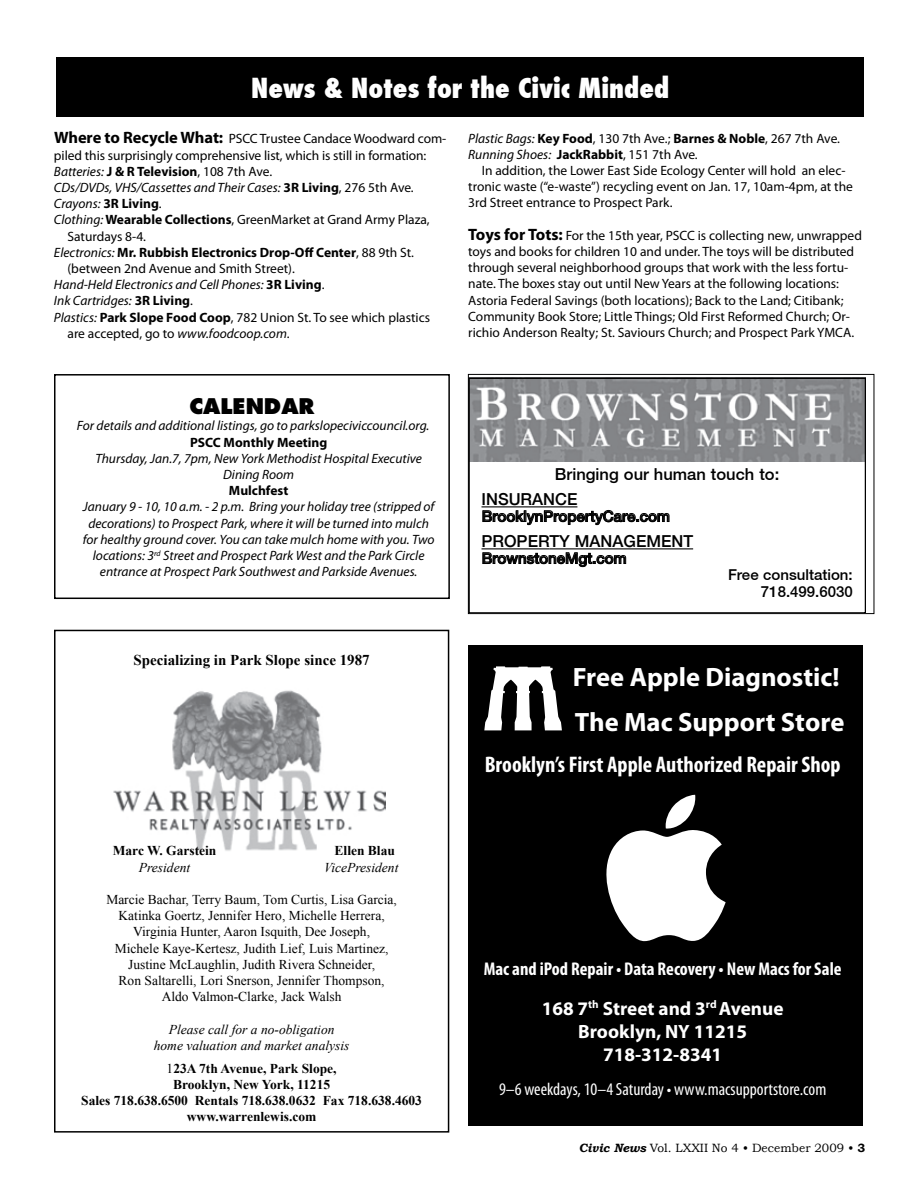
<style>
.page{position:relative;width:918px;height:1188px;background:#fff}
.page>*{position:absolute;margin:0;border:0;box-sizing:border-box;transform-origin:0 0}
.t1{font:800 condensed 27px "Futura";color:#fff}
.t2{font:700 26.55px/44.2px "Myriad Pro";color:#fff}
.t3{font:700 condensed 22.65px "Myriad Pro";color:#fff}
.t4{font:800 21px "Futura Std";color:#000}
.t5{font:700 19.2px/23.1px "Myriad Pro";color:#fff;text-align:center}
.t6{font:700 condensed 18.45px "Myriad Pro";color:#fff}
.t7{font:condensed 17.7px "Myriad Pro";color:#fff}
.t8{font:16.5px/25.5px "Context Reprise Medium S Si";color:#000}
.t9{font:15px/16.5px "Context Reprise Medium S Si";color:#000;text-align:right}
.t10{font:700 15px "Times New Roman";color:#000}
.t11{font:13.5px/16.2px "Myriad Pro";color:#000}
.t12{font:italic 13.5px/16.2px "Myriad Pro";color:#000;text-align:center}
.t13{font:13.5px/16.2px "Times New Roman";color:#000;text-align:center}
.t14{font:700 13.5px/16.2px "Times New Roman";color:#000;text-align:center}
.t15{font:700 13.5px "Myriad Pro";color:#000}
.t16{font:italic 13.5px/16.2px "Times New Roman";color:#000;text-align:center}
.t17{font:12px "Bookman Old Style";color:#000}
.s1{font-weight:700;font-size:16.5px}
.s2{font-weight:400;font-style:italic}
.s3{font-weight:400}
.s4{font-weight:700;font-style:normal}
.s5{font-style:normal}
.s6{font-style:italic}
.s7{font-weight:700}
.s8{font-weight:700;font-style:italic}
</style>
<div class="page">
<div style="left:54px;top:374px;width:396px;height:225px;border:2px solid #000"></div>
<div style="left:56px;top:57px;width:808px;height:60px;background:#000"></div>
<img style="left:113px;top:690px;width:273px;height:161px">
<div style="left:54px;top:630px;width:395px;height:503px;border:2px solid #000"></div>
<svg style="left:470px;top:377px;width:395px;height:235px"></svg>
<div style="left:468px;top:374px;width:406px;height:240px;border:1px solid #000"></div>
<div style="left:468px;top:645px;width:395px;height:481px;background:#000"></div>
<svg style="left:484px;top:666px;width:78px;height:64px"></svg>
<svg style="left:606px;top:795px;width:120px;height:146px"></svg>
<h1 class="t1" style="left:251px;top:70px;width:420px">News &amp; Notes for the Civic Minded</h1>
<p class="t11" style="left:54px;top:131px;width:394px"><span class="s1">Where to Recycle What:</span> PSCC Trustee Candace Woodward com-</p>
<p class="t11" style="left:54px;top:147px;width:374px">piled this surprisingly comprehensive list, which is still in formation:</p>
<p class="t15" style="left:54px;top:162px;width:220px"><span class="s2">Batteries:</span> J &amp; R Television<span class="s3">, 108 7th Ave.</span></p>
<p class="t12" style="left:54px;top:179px;width:361px">CDs/DVDs, VHS/Cassettes and Their Cases: <span class="s4">3R Living</span><span class="s5">, 276 5th Ave.</span></p>
<p class="t12" style="left:54px;top:195px;width:109px">Crayons: <span class="s4">3R Living</span><span class="s5">.</span></p>
<p class="t11" style="left:54px;top:212px;width:377px"><span class="s6">Clothing:</span> <span class="s7">Wearable Collections</span>, GreenMarket at Grand Army Plaza,</p>
<p class="t11" style="left:67px;top:228px;width:80px">Saturdays 8-4.</p>
<p class="t15" style="left:54px;top:243px;width:362px"><span class="s2">Electronics:</span> Mr. Rubbish Electronics Drop-Off Center<span class="s3">, 88 9th St.</span></p>
<p class="t11" style="left:67px;top:260px;width:229px">(between 2nd Avenue and Smith Street).</p>
<p class="t12" style="left:54px;top:276px;width:272px">Hand-Held Electronics and Cell Phones: <span class="s4">3R Living</span><span class="s5">.</span></p>
<p class="t12" style="left:54px;top:293px;width:140px">Ink Cartridges: <span class="s4">3R Living</span><span class="s5">.</span></p>
<p class="t11" style="left:54px;top:309px;width:378px"><span class="s6">Plastics:</span> <span class="s7">Park Slope Food Coop</span>, 782 Union St. To see which plastics</p>
<p class="t11" style="left:67px;top:325px;width:224px">are accepted, go to <span class="s6">www.foodcoop.com</span>.</p>
<p class="t11" style="left:468px;top:130px;width:373px"><span class="s6">Plastic Bags:</span> <span class="s7">Key Food</span>, 130 7th Ave.; <span class="s7">Barnes &amp; Noble</span>, 267 7th Ave.<br><span class="s6">Running Shoes:</span> <span class="s7">JackRabbit</span>, 151 7th Ave.</p>
<p class="t11" style="left:468px;top:162px;width:386px;text-indent:14px">In addition, the Lower East Side Ecology Center will hold an elec&shy;tronic waste (“e-waste”) recycling event on Jan. 17, 10am-4pm, at the<br>3rd Street entrance to Prospect Park.</p>
<p class="t11" style="left:468px;top:227px;width:395px"><span class="s1">Toys for Tots:</span> For the 15th year, PSCC is collecting new, unwrapped toys and books for children 10 and under. The toys will be distributed through several neighborhood groups that work with the less fortu&shy;nate. The boxes stay out until New Years at the following locations:<br>Astoria Federal Savings (both locations); Back to the Land; Citibank; Community Book Store; Little Things; Old First Reformed Church; Or&shy;richio Anderson Realty; St. Saviours Church; and Prospect Park YMCA.</p>
<h3 class="t4" style="left:189px;top:393px;width:127px">CALENDAR</h3>
<p class="t12" style="left:77px;top:418px;width:354px">For details and additional listings, go to parkslopeciviccouncil.org.</p>
<p class="t15" style="left:190px;top:433px;width:139px">PSCC Monthly Meeting</p>
<p class="t12" style="left:95px;top:450px;width:328px">Thursday, Jan.7, 7pm, New York Methodist Hospital Executive<br>Dining Room</p>
<p class="t15" style="left:229px;top:482px;width:61px">Mulchfest</p>
<p class="t12" style="left:83px;top:499px;width:353px">January 9 - 10, 10 a.m. - 2 p.m. Bring your holiday tree (stripped of decorations) to Prospect Park, where it will be turned into mulch for healthy ground cover. You can take mulch home with you. Two locations: 3<sup>rd</sup> Street and Prospect Park West and the Park Circle entrance at Prospect Park Southwest and Parkside Avenues.</p>
<p class="t10" style="left:134px;top:649px;width:238px">Specializing in Park Slope since 1987</p>
<p class="t14" style="left:113px;top:843px;width:105px">Marc W. Garstein</p>
<p class="t14" style="left:335px;top:843px;width:62px">Ellen Blau</p>
<p class="t16" style="left:139px;top:859px;width:53px">President</p>
<p class="t16" style="left:324px;top:859px;width:76px">VicePresident</p>
<p class="t13" style="left:106px;top:891px;width:292px">Marcie Bachar, Terry Baum, Tom Curtis, Lisa Garcia, Katinka Goertz, Jennifer Hero, Michelle Herrera, Virginia Hunter, Aaron Isquith, Dee Joseph,<br>Michele Kaye-Kertesz, Judith Lief, Luis Martinez, Justine McLaughlin, Judith Rivera Schneider,<br>Ron Saltarelli, Lori Snerson, Jennifer Thompson, Aldo Valmon-Clarke, Jack Walsh</p>
<p class="t16" style="left:154px;top:1021px;width:197px">Please call for a no-obligation home valuation and market analysis</p>
<p class="t14" style="left:81px;top:1060px;width:342px"><span class="s3">1</span>23A 7th Avenue, Park Slope,<br>Brooklyn, New York, 11215<br>Sales 718.638.6500 Rentals 718.638.0632 Fax 718.638.4603 www.warrenlewis.com</p>
<p class="t8" style="left:482px;top:461px;width:299px;text-indent:73px">Bringing our human touch to:<br>INSURANCE</p>
<p class="t9" style="left:482px;top:508px;width:190px">BrooklynPropertyCare.com</p>
<p class="t8" style="left:482px;top:528px;width:213px">PROPERTY MANAGEMENT</p>
<p class="t9" style="left:482px;top:550px;width:146px">BrownstoneMgt.com</p>
<p class="t9" style="left:728px;top:566px;width:126px">Free consultation:<br>718.499.6030</p>
<h2 class="t2" style="left:573px;top:654px;width:273px">Free Apple Diagnostic!<br>The Mac Support Store</h2>
<h3 class="t3" style="left:485px;top:750px;width:357px">Brooklyn’s First Apple Authorized Repair Shop</h3>
<h3 class="t6" style="left:484px;top:958px;width:359px">Mac and iPod Repair • Data Recovery • New Macs for Sale</h3>
<h3 class="t5" style="left:542px;top:996px;width:243px">168 7<sup>th</sup> Street and 3<sup>rd</sup> Avenue<br>Brooklyn, NY 11215<br>718-312-8341</h3>
<h3 class="t7" style="left:499px;top:1079px;width:329px">9–6 weekdays, 10–4 Saturday • www.macsupportstore.com</h3>
<p class="t17" style="left:579px;top:1141px;width:288px"><span class="s8">Civic News</span> Vol. LXXII No 4 • December 2009 • <span class="s7">3</span></p>
</div>
